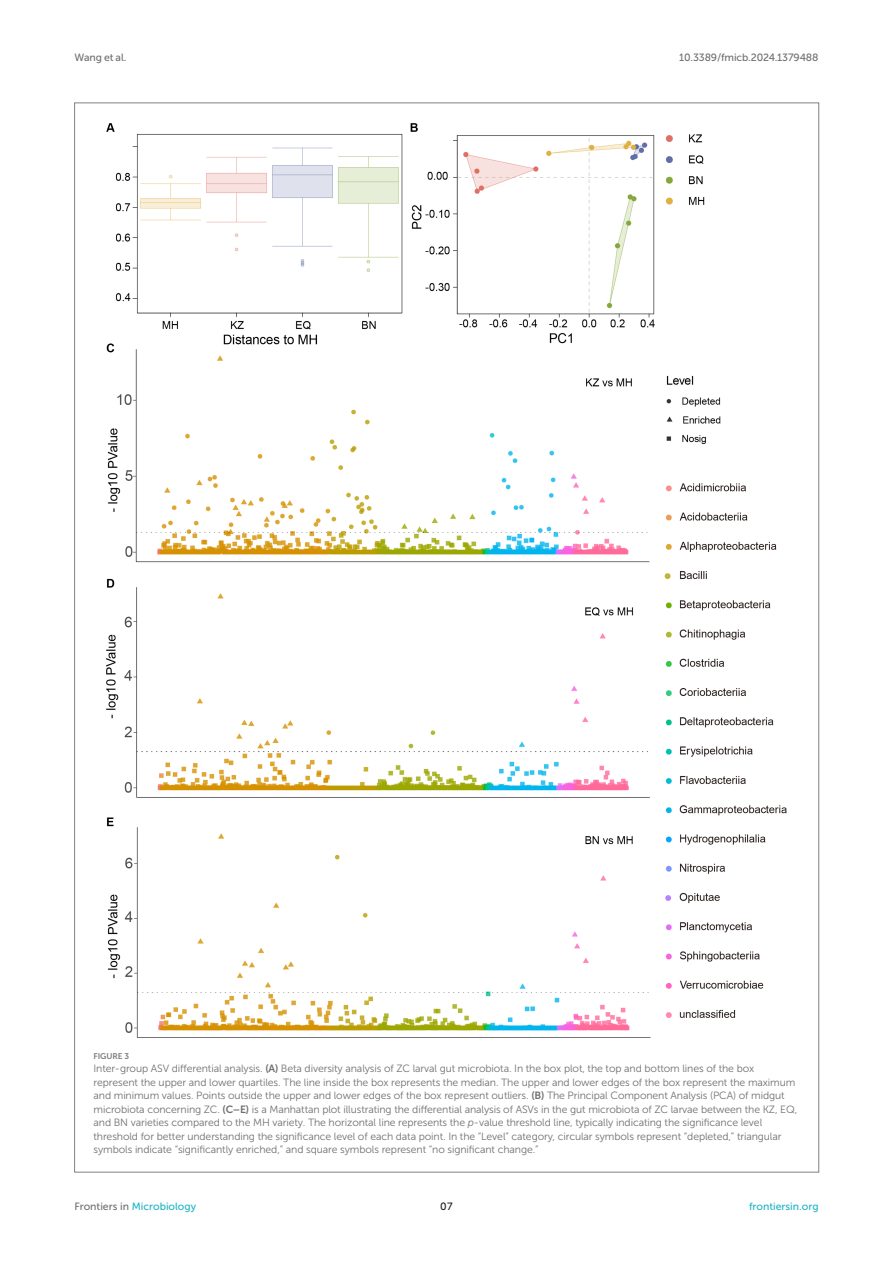
<style>
.page{position:relative;width:893px;height:1263px;background:#fff}
.page>*{position:absolute;margin:0;border:0;box-sizing:border-box;transform-origin:0 0}
.FIG_LEG{font:10.5px/13.5px "Museo Sans 300";letter-spacing:-.01em;color:#706f70}
.t1{font:10.5px "Museo Sans 500";color:#1db5c3}
.t2{font:10.5px "Museo Sans 500";letter-spacing:-.015em;color:#706f70}
.t3{font:10.5px "Museo Sans 500";color:#1b1c1b}
.FIG_HD{font:8.25px "Museo Sans 700";letter-spacing:-.01em;color:#7e7f7f}
.s1{font-family:"Museo Sans 700"}
.s2{font-style:italic}
.s3{color:#706f70}
</style>
<div class="page">
<img style="left:106px;top:123px;width:681px;height:915px">
<p class="t2" style="left:74px;top:51px;width:53px">Wang et al.</p>
<p class="t2" style="left:679px;top:51px;width:141px">10.3389/fmicb.2024.1379488</p>
<p class="FIG_HD" style="left:94px;top:1051px;width:37px">FIGURE 3</p>
<p class="FIG_LEG" style="left:94px;top:1062px;width:705px">Inter-group ASV differential analysis. <span class="s1">(A)</span> Beta diversity analysis of ZC larval gut microbiota. In the box plot, the top and bottom lines of the box represent the upper and lower quartiles. The line inside the box represents the median. The upper and lower edges of the box represent the maximum and minimum values. Points outside the upper and lower edges of the box represent outliers. <span class="s1">(B)</span> The Principal Component Analysis (PCA) of midgut microbiota concerning ZC. <span class="s1">(C–E)</span> is a Manhattan plot illustrating the differential analysis of ASVs in the gut microbiota of ZC larvae between the KZ, EQ, and BN varieties compared to the MH variety. The horizontal line represents the <span class="s2">p</span>-value threshold line, typically indicating the significance level threshold for better understanding the significance level of each data point. In the “Level” category, circular symbols represent “depleted,” triangular symbols indicate “significantly enriched,” and square symbols represent “no significant change.”</p>
<p class="t1" style="left:74px;top:1200px;width:123px"><span class="s3">Frontiers in</span> Microbiology</p>
<p class="t3" style="left:440px;top:1200px;width:14px">07</p>
<p class="t1" style="left:749px;top:1200px;width:71px">frontiersin.org</p>
</div>
